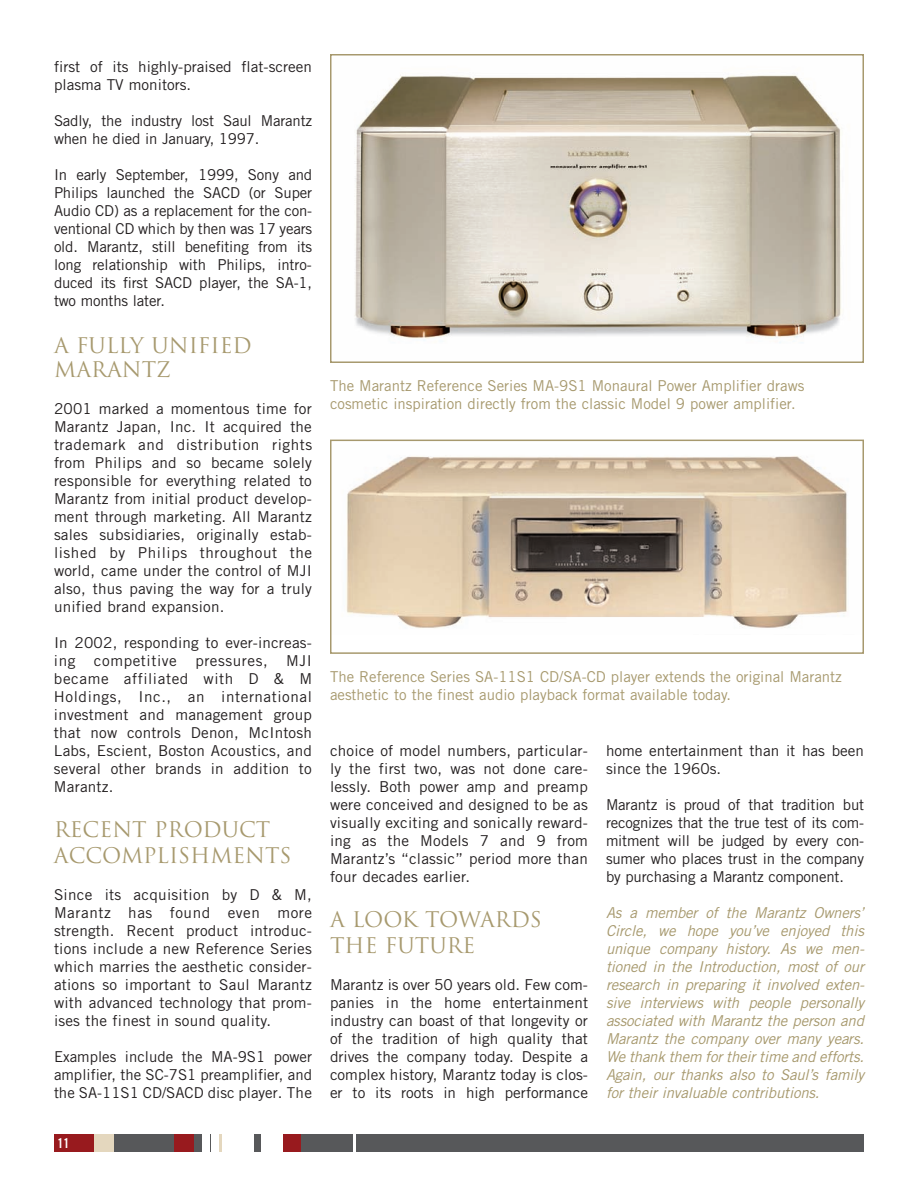
<style>
.page{position:relative;width:918px;height:1188px;background:#fff}
.page>*{position:absolute;margin:0;border:0;box-sizing:border-box;transform-origin:0 0}
.t1{font:21px/25.2px "Trajan";color:#a7996e}
.t2{font:15px/18px "Trade Gothic";color:#231f20;text-align:justify}
.t3{font:italic 15px/18px "Trade Gothic";letter-spacing:-.01em;color:#a7996e;text-align:justify}
.t4{font:15px/18px "Trade Gothic";color:#a7996e}
.t5{font:13.5px "Trade Gothic Bold Cond Twenty";color:#fff}
</style>
<div class="page">
<div style="left:54px;top:1134px;width:810px;height:18px;background:#57585a"></div>
<div style="left:54px;top:1134px;width:40px;height:18px;background:#981a1e"></div>
<div style="left:94px;top:1134px;width:19px;height:18px;background:#e4d7be"></div>
<div style="left:174px;top:1134px;width:19px;height:18px;background:#981a1e"></div>
<div style="left:202px;top:1134px;width:8px;height:18px;background:#fff"></div>
<div style="left:212px;top:1134px;width:7px;height:18px;background:#fff"></div>
<div style="left:222px;top:1134px;width:31px;height:18px;background:#fff"></div>
<div style="left:261px;top:1134px;width:22px;height:18px;background:#fff"></div>
<div style="left:284px;top:1134px;width:17px;height:18px;background:#981a1e"></div>
<hr style="left:219px;top:1134px;width:3px;height:18px;background:#e4d7be">
<svg style="left:353px;top:1134px;width:2px;height:18px"></svg>
<img style="left:354px;top:75px;width:488px;height:268px">
<div style="left:330px;top:54px;width:534px;height:309px;border:2px solid #a7996e"></div>
<img style="left:346px;top:456px;width:501px;height:173px">
<div style="left:330px;top:440px;width:534px;height:214px;border:2px solid #a7996e"></div>
<p class="t2" style="left:54px;top:59px;width:260px">first of its highly-praised flat-screen plasma TV monitors.</p>
<p class="t2" style="left:54px;top:113px;width:260px">Sadly, the industry lost Saul Marantz when he died in January, 1997.</p>
<p class="t2" style="left:54px;top:167px;width:260px">In early September, 1999, Sony and Philips launched the SACD (or Super Audio CD) as a replacement for the con&shy;ventional CD which by then was 17 years old. Marantz, still benefiting from its long relationship with Philips, intro&shy;duced its first SACD player, the SA-1, two months later.</p>
<h1 class="t1" style="left:54px;top:333px;width:199px;line-height:24px">A FULLY UNIFIED<br>MARANTZ</h1>
<p class="t2" style="left:54px;top:401px;width:260px">2001 marked a momentous time for Marantz Japan, Inc. It acquired the trademark and distribution rights from Philips and so became solely responsible for everything related to Marantz from initial product develop&shy;ment through marketing. All Marantz sales subsidiaries, originally estab&shy;lished by Philips throughout the world, came under the control of MJI also, thus paving the way for a truly unified brand expansion.</p>
<p class="t2" style="left:54px;top:635px;width:260px">In 2002, responding to ever-increas&shy;ing competitive pressures, MJI became affiliated with D &amp; M Holdings, Inc., an international investment and management group that now controls Denon, McIntosh Labs, Escient, Boston Acoustics, and several other brands in addition to Marantz.</p>
<h1 class="t1" style="left:54px;top:818px;width:239px">RECENT PRODUCT<br>ACCOMPLISHMENTS</h1>
<p class="t2" style="left:54px;top:887px;width:260px">Since its acquisition by D &amp; M, Marantz has found even more strength. Recent product introduc&shy;tions include a new Reference Series which marries the aesthetic consider&shy;ations so important to Saul Marantz with advanced technology that prom&shy;ises the finest in sound quality.</p>
<p class="t2" style="left:54px;top:1049px;width:260px">Examples include the MA-9S1 power amplifier, the SC-7S1 preamplifier, and the SA-11S1 CD/SACD disc player. The</p>
<p class="t5" style="left:58px;top:1138px;width:13px">11</p>
<p class="t4" style="left:330px;top:378px;width:476px">The Marantz Reference Series MA-9S1 Monaural Power Amplifier draws cosmetic inspiration directly from the classic Model 9 power amplifier.</p>
<p class="t4" style="left:330px;top:669px;width:513px">The Reference Series SA-11S1 CD/SA-CD player extends the original Marantz aesthetic to the finest audio playback format available today.</p>
<p class="t2" style="left:330px;top:743px;width:259px">choice of model numbers, particular&shy;ly the first two, was not done care&shy;lessly. Both power amp and preamp were conceived and designed to be as visually exciting and sonically reward&shy;ing as the Models 7 and 9 from Marantz’s “classic” period more than four decades earlier.</p>
<h1 class="t1" style="left:330px;top:908px;width:213px">A LOOK TOWARDS<br>THE FUTURE</h1>
<p class="t2" style="left:330px;top:977px;width:260px">Marantz is over 50 years old. Few com&shy;panies in the home entertainment industry can boast of that longevity or of the tradition of high quality that drives the company today. Despite a complex history, Marantz today is clos&shy;er to its roots in high performance</p>
<p class="t2" style="left:606px;top:743px;width:260px">home entertainment than it has been since the 1960s.</p>
<p class="t2" style="left:606px;top:797px;width:260px">Marantz is proud of that tradition but recognizes that the true test of its com&shy;mitment will be judged by every con&shy;sumer who places trust in the company by purchasing a Marantz component.</p>
<p class="t3" style="left:606px;top:905px;width:260px">As a member of the Marantz Owners’ Circle, we hope you’ve enjoyed this unique company history. As we men&shy;tioned in the Introduction, most of our research in preparing it involved exten&shy;sive interviews with people personally associated with Marantz the person and Marantz the company over many years.<br>We thank them for their time and efforts.<br>Again, our thanks also to Saul’s family for their invaluable contributions.</p>
</div>
